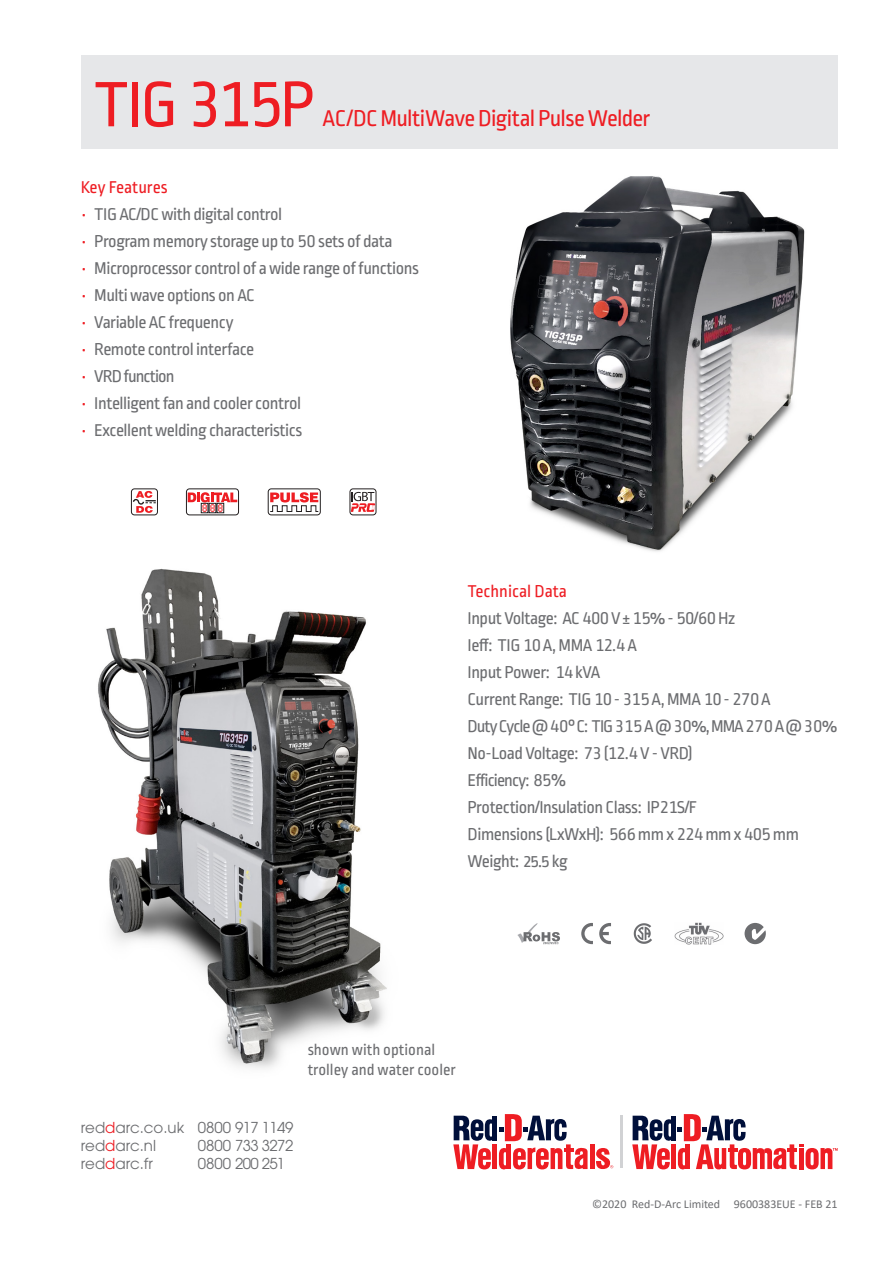
<style>
.page{position:relative;width:893px;height:1263px;background:#fff}
.page>*{position:absolute;margin:0;border:0;box-sizing:border-box;transform-origin:0 0}
.t1{font:67.5px "Ropa Sans Pro";letter-spacing:-.07em;color:#ee1d23}
.t2{font:24px "Ropa Sans Pro";letter-spacing:-.03em;color:#ee1d23}
.t3{font:18px "Ropa Sans Pro";letter-spacing:-.025em;color:#6c6d70}
.t4{font:18px "Ropa Sans Pro";letter-spacing:-.055em;color:#6c6d70}
.t5{font:18px "Ropa Sans Pro";letter-spacing:-.05em;color:#6c6d70}
.t6{font:18px "Ropa Sans Pro";color:#ee1d23}
.t7{font:16.5px/19.8px "Ropa Sans Pro";color:#6c6d70}
.Paragraph_Style{font:15px "Avant Garde";color:#6c6d70}
.Paragraph_Style-2{font:15px "Avant Garde";letter-spacing:-.04em;color:#6c6d70}
.t8{font:12px "Calibri";color:#6c6d70}
.s1{color:#ee1d23}
</style>
<div class="page">
<div style="left:81px;top:55px;width:757px;height:94px;background:#e6e7e9"></div>
<img style="left:98px;top:568px;width:289px;height:501px">
<img style="left:510px;top:176px;width:295px;height:376px">
<hr style="left:620px;top:1115px;width:2px;height:53px;background:#d1d2d4">
<hr style="left:590px;top:1144px;width:4px;height:25px;background:#ee1d23">
<svg style="left:453px;top:1114px;width:135px;height:55px"></svg>
<svg style="left:596px;top:1148px;width:17px;height:21px"></svg>
<svg style="left:632px;top:1114px;width:206px;height:55px"></svg>
<svg style="left:599px;top:923px;width:12px;height:21px"></svg>
<svg style="left:581px;top:923px;width:12px;height:21px"></svg>
<svg style="left:517px;top:923px;width:43px;height:21px"></svg>
<svg style="left:634px;top:923px;width:18px;height:21px"></svg>
<img style="left:675px;top:923px;width:48px;height:21px">
<svg style="left:745px;top:923px;width:21px;height:21px"></svg>
<div style="left:131px;top:488px;width:27px;height:27px;border:1px solid #231f20;border-radius:3px"></div>
<svg style="left:132px;top:491px;width:24px;height:22px"></svg>
<div style="left:268px;top:488px;width:53px;height:27px;border:1px solid #231f20;border-radius:3px"></div>
<svg style="left:269px;top:492px;width:50px;height:20px"></svg>
<div style="left:186px;top:488px;width:53px;height:27px;border:1px solid #231f20;border-radius:3px"></div>
<svg style="left:188px;top:492px;width:49px;height:21px"></svg>
<div style="left:349px;top:488px;width:27px;height:27px;border:1px solid #231f20;border-radius:3px"></div>
<svg style="left:351px;top:492px;width:24px;height:20px"></svg>
<p class="t1" style="left:94px;top:68px;width:222px">TIG 315P</p>
<p class="t2" style="left:323px;top:106px;width:329px">AC/DC MultiWave Digital Pulse Welder</p>
<p class="t6" style="left:81px;top:177px;width:88px">Key Features</p>
<p class="t3" style="left:82px;top:204px;width:202px"><span class="s1">•</span> TIG AC/DC with digital control</p>
<p class="t3" style="left:82px;top:231px;width:312px"><span class="s1">•</span> Program memory storage up to 50 sets of data</p>
<p class="t3" style="left:82px;top:258px;width:339px"><span class="s1">•</span> Microprocessor control of a wide range of functions</p>
<p class="t3" style="left:82px;top:285px;width:174px"><span class="s1">•</span> Multi wave options on AC</p>
<p class="t3" style="left:82px;top:312px;width:153px"><span class="s1">•</span> Variable AC frequency</p>
<p class="t3" style="left:82px;top:339px;width:174px"><span class="s1">•</span> Remote control interface</p>
<p class="t5" style="left:82px;top:366px;width:94px"><span class="s1">•</span> VRD function</p>
<p class="t3" style="left:82px;top:393px;width:221px"><span class="s1">•</span> Intelligent fan and cooler control</p>
<p class="t3" style="left:82px;top:420px;width:222px"><span class="s1">•</span> Excellent welding characteristics</p>
<p class="t6" style="left:468px;top:581px;width:101px">Technical Data</p>
<p class="t3" style="left:468px;top:608px;width:269px">Input Voltage: AC 400 V ± 15% - 50/60 Hz</p>
<p class="t3" style="left:468px;top:635px;width:171px">Ieff: TIG 10 A, MMA 12.4 A</p>
<p class="t3" style="left:468px;top:662px;width:134px">Input Power: 14 kVA</p>
<p class="t3" style="left:468px;top:689px;width:305px">Current Range: TIG 10 - 315 A, MMA 10 - 270 A</p>
<p class="t4" style="left:468px;top:716px;width:371px">Duty Cycle @ 40° C: TIG 315 A @ 30%, MMA 270 A @ 30%</p>
<p class="t3" style="left:468px;top:743px;width:227px">No-Load Voltage: 73 (12.4 V - VRD)</p>
<p class="t5" style="left:468px;top:770px;width:100px">Efficiency: 85%</p>
<p class="t3" style="left:468px;top:797px;width:231px">Protection/Insulation Class: IP21S/F</p>
<p class="t3" style="left:468px;top:824px;width:333px">Dimensions (LxWxH): 566 mm x 224 mm x 405 mm</p>
<p class="t3" style="left:468px;top:851px;width:102px">Weight: 25.5 kg</p>
<p class="t7" style="left:308px;top:1041px;width:150px">shown with optional trolley and water cooler</p>
<p class="Paragraph_Style" style="left:81px;top:1119px;width:214px">red<span class="s1">d</span>arc.co.uk 0800 917 1149</p>
<p class="Paragraph_Style" style="left:81px;top:1137px;width:77px">red<span class="s1">d</span>arc.nl</p>
<p class="Paragraph_Style-2" style="left:198px;top:1137px;width:97px">0800 733 3272</p>
<p class="Paragraph_Style" style="left:81px;top:1155px;width:74px">red<span class="s1">d</span>arc.fr</p>
<p class="Paragraph_Style-2" style="left:198px;top:1155px;width:89px">0800 200 251</p>
<p class="t8" style="left:592px;top:1195px;width:247px">©2020 Red-D-Arc Limited 9600383EUE - FEB 21</p>
</div>
